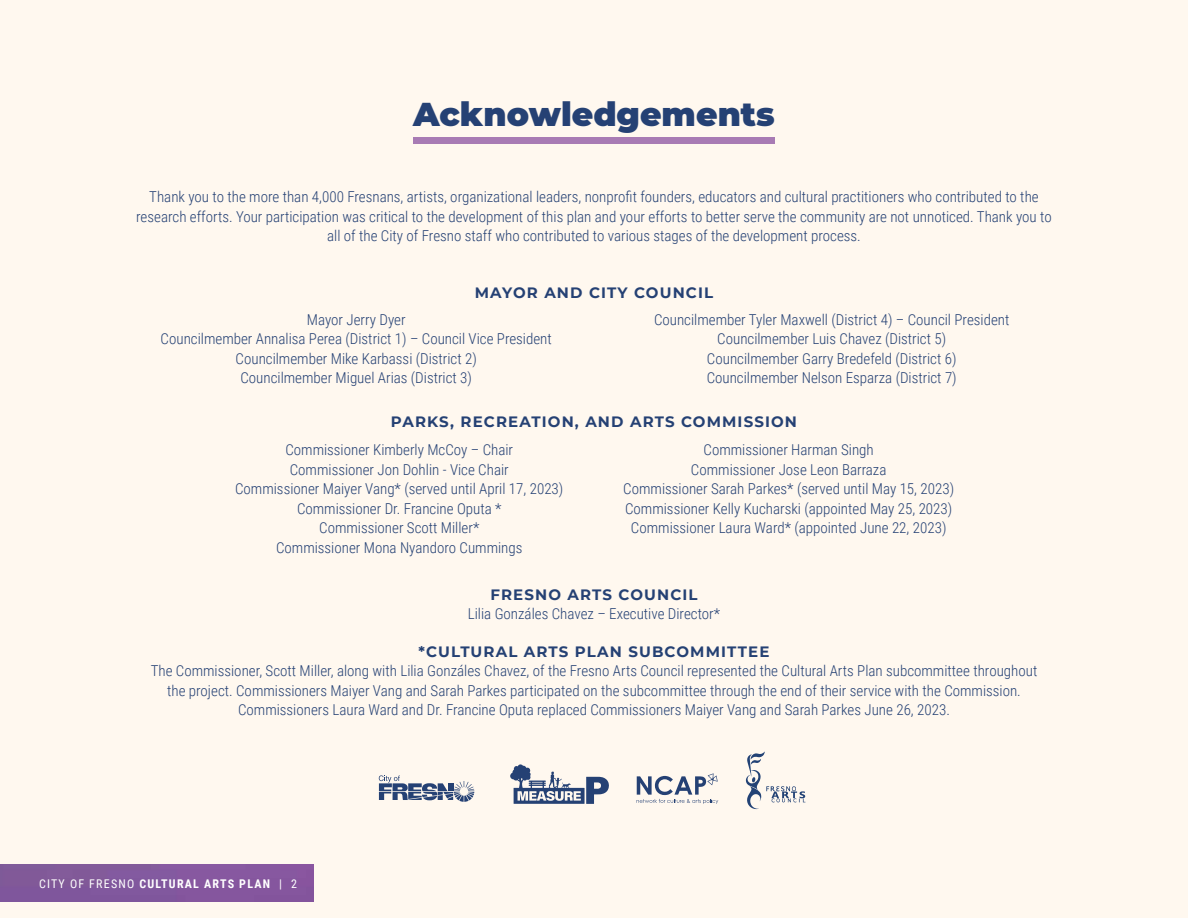
<style>
.page{position:relative;width:1188px;height:918px;background:#fff8ef}
.page>*{position:absolute;margin:0;border:0;box-sizing:border-box;transform-origin:0 0}
.t1{font:900 33px "Montserrat";color:#254174}
.t2{font:300 15px/19.5px "Roboto Condensed";color:#254174;text-align:center}
.t3{font:700 15px "Montserrat";letter-spacing:.075em;color:#254174}
.t4{font:700 12px "Roboto Condensed";letter-spacing:.1em;color:#fff}
.s1{font-weight:400}
</style>
<div class="page">
<svg style="left:637px;top:773px;width:81px;height:31px"></svg>
<svg style="left:510px;top:764px;width:99px;height:40px"></svg>
<svg style="left:379px;top:775px;width:95px;height:27px"></svg>
<div style="left:413px;top:137px;width:362px;height:7px;background:#a87bb4"></div>
<svg style="left:746px;top:752px;width:59px;height:57px"></svg>
<div style="left:0;top:864px;width:313px;height:38px;background:#83589e"></div>
<h1 class="t1" style="left:413px;top:89px;width:363px">Acknowledgements</h1>
<p class="t2" style="left:136px;top:187px;width:917px">Thank you to the more than 4,000 Fresnans, artists, organizational leaders, nonprofit founders, educators and cultural practitioners who contributed to the research efforts. Your participation was critical to the development of this plan and your efforts to better serve the community are not unnoticed. Thank you to all of the City of Fresno staff who contributed to various stages of the development process.</p>
<p class="t3" style="left:475px;top:282px;width:240px">MAYOR AND CITY COUNCIL</p>
<p class="t2" style="left:161px;top:309px;width:393px">Mayor Jerry Dyer<br>Councilmember Annalisa Perea (District 1) – Council Vice President Councilmember Mike Karbassi (District 2)<br>Councilmember Miguel Arias (District 3)</p>
<p class="t2" style="left:654px;top:309px;width:357px">Councilmember Tyler Maxwell (District 4) – Council President Councilmember Luis Chavez (District 5)<br>Councilmember Garry Bredefeld (District 6)<br>Councilmember Nelson Esparza (District 7)</p>
<p class="t3" style="left:391px;top:411px;width:408px">PARKS, RECREATION, AND ARTS COMMISSION</p>
<p class="t2" style="left:235px;top:440px;width:330px">Commissioner Kimberly McCoy – Chair<br>Commissioner Jon Dohlin - Vice Chair<br>Commissioner Maiyer Vang* (served until April 17, 2023)<br>Commissioner Dr. Francine Oputa *<br>Commissioner Scott Miller*<br>Commissioner Mona Nyandoro Cummings</p>
<p class="t2" style="left:623px;top:440px;width:332px">Commissioner Harman Singh<br>Commissioner Jose Leon Barraza<br>Commissioner Sarah Parkes* (served until May 15, 2023)<br>Commissioner Kelly Kucharski (appointed May 25, 2023)<br>Commissioner Laura Ward* (appointed June 22, 2023)</p>
<p class="t3" style="left:490px;top:584px;width:209px">FRESNO ARTS COUNCIL</p>
<p class="t2" style="left:468px;top:604px;width:254px">Lilia Gonzáles Chavez – Executive Director*</p>
<p class="t3" style="left:419px;top:641px;width:352px">*CULTURAL ARTS PLAN SUBCOMMITTEE</p>
<p class="t2" style="left:151px;top:661px;width:888px">The Commissioner, Scott Miller, along with Lilia Gonzáles Chavez, of the Fresno Arts Council represented the Cultural Arts Plan subcommittee throughout the project. Commissioners Maiyer Vang and Sarah Parkes participated on the subcommittee through the end of their service with the Commission.<br>Commissioners Laura Ward and Dr. Francine Oputa replaced Commissioners Maiyer Vang and Sarah Parkes June 26, 2023.</p>
<p class="t4" style="left:39px;top:875px;width:260px"><span class="s1">CITY OF FRESNO</span> CULTURAL ARTS PLAN <span class="s1">| 2</span></p>
</div>
